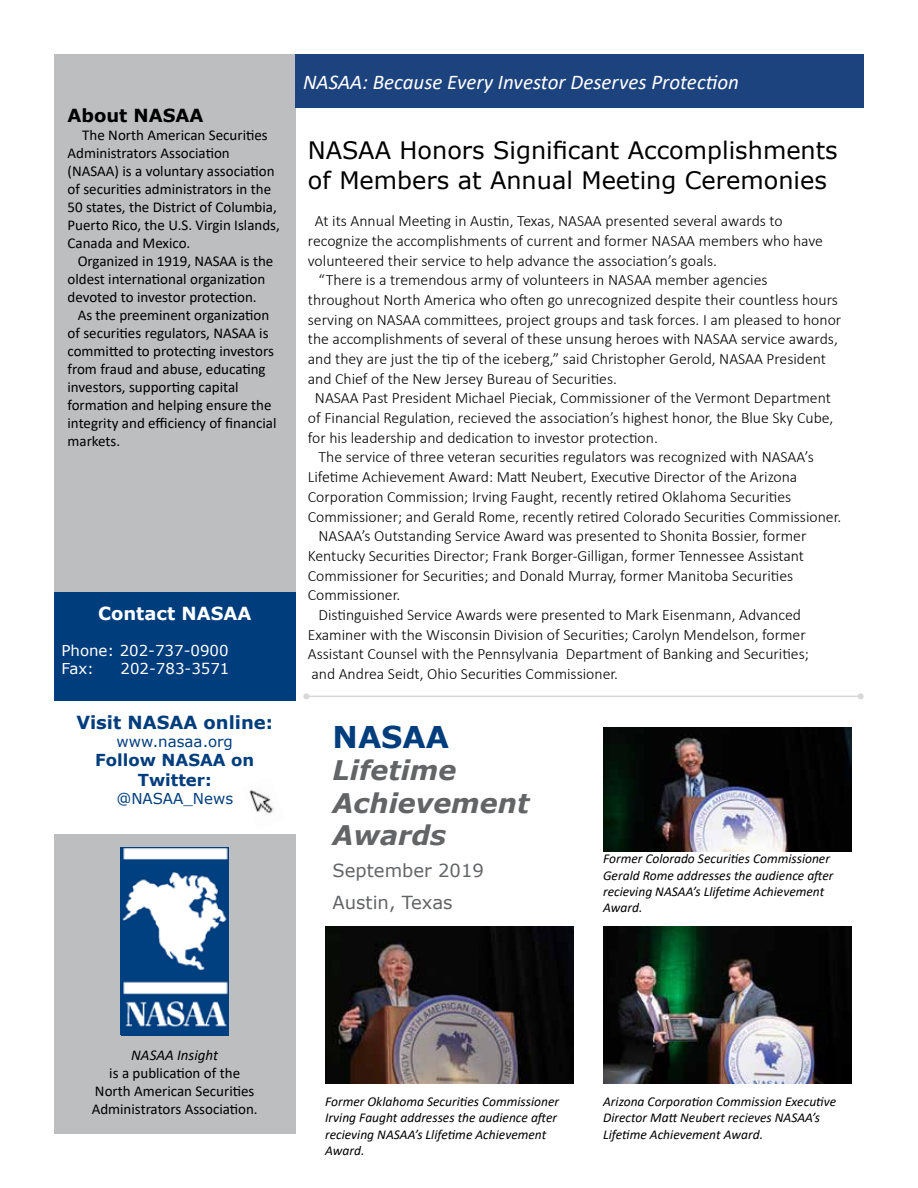
<style>
.page{position:relative;width:918px;height:1188px;background:#fff}
.page>*{position:absolute;margin:0;border:0;box-sizing:border-box;transform-origin:0 0}
.t1{font:700 30px "Verdana";color:#003d7d}
.t2{font:italic 700 27px/32.2px "Verdana";color:#636466}
.t3{font:24px/30px "Verdana";color:#000}
.t4{font:italic 21px "Calibri";color:#fff}
.t5{font:18px/32.2px "Verdana";color:#636466}
.t6{font:700 18px "Verdana";color:#003d7d}
.t7{font:700 18px "Verdana";color:#fff}
.t8{font:700 18px "Verdana";color:#000}
.t9{font:700 16.5px/19.8px "Verdana";color:#003d7d;text-align:center}
.t10{font:300 15.75px "Calibri";color:#000}
.t11{font:15px/18px "Calibri";color:#000}
.t12{font:15px/18px "Verdana";color:#fff}
.t13{font:15px "Verdana";color:#003d7d}
.t14{font:italic 15px "Calibri";color:#000}
.t15{font:italic 13.5px/16.2px "Calibri";color:#000}
</style>
<div class="page">
<div style="left:54px;top:54px;width:242px;height:1080px;background:#bcbec0"></div>
<div style="left:296px;top:54px;width:568px;height:54px;background:#1d437e"></div>
<hr style="left:306px;top:696px;width:555px;height:1px;background:#d7d8da">
<svg style="left:303px;top:693px;width:6px;height:6px"></svg>
<svg style="left:858px;top:693px;width:6px;height:6px"></svg>
<div style="left:54px;top:592px;width:242px;height:109px;background:#003d7d"></div>
<div style="left:54px;top:701px;width:242px;height:133px;background:#fff"></div>
<img style="left:249px;top:789px;width:26px;height:26px">
<img style="left:121px;top:847px;width:108px;height:187px">
<img style="left:603px;top:728px;width:249px;height:123px">
<img style="left:325px;top:927px;width:249px;height:156px">
<img style="left:603px;top:927px;width:249px;height:156px">
<p class="t8" style="left:68px;top:103px;width:138px">About NASAA</p>
<p class="t11" style="left:67px;top:125px;width:214px;text-indent:15px">The North American Securities<br>Administrators Association (NASAA) is a voluntary association of securities administrators in the<br>50 states, the District of Columbia,<br>Puerto Rico, the U.S. Virgin Islands,<br>Canada and Mexico.</p>
<p class="t11" style="left:67px;top:251px;width:207px;text-indent:10px">Organized in 1919, NASAA is the oldest international organization devoted to investor protection.</p>
<p class="t11" style="left:67px;top:305px;width:211px;text-indent:10px">As the preeminent organization of securities regulators, NASAA is committed to protecting investors from fraud and abuse, educating investors, supporting capital formation and helping ensure the integrity and efficiency of financial markets.</p>
<p class="t7" style="left:98px;top:600px;width:155px">Contact NASAA</p>
<p class="t12" style="left:62px;top:641px;width:169px">Phone: 202-737-0900<br>Fax:</p>
<p class="t12" style="left:120px;top:659px;width:111px">202-783-3571</p>
<p class="t6" style="left:76px;top:709px;width:198px">Visit NASAA online:</p>
<p class="t13" style="left:117px;top:731px;width:118px">www.nasaa.org</p>
<p class="t9" style="left:95px;top:750px;width:161px">Follow NASAA on<br>Twitter:</p>
<p class="t13" style="left:116px;top:788px;width:118px">@NASAA_News</p>
<h3 class="t4" style="left:303px;top:68px;width:438px">NASAA: Because Every Investor Deserves Protection</h3>
<h3 class="t3" style="left:308px;top:135px;width:531px">NASAA Honors Significant Accomplishments of Members at Annual Meeting Ceremonies</h3>
<p class="t10" style="left:315px;top:211px;width:469px">At its Annual Meeting in Austin, Texas, NASAA presented several awards to</p>
<p class="t10" style="left:308px;top:231px;width:517px">recognize the accomplishments of current and former NASAA members who have</p>
<p class="t10" style="left:308px;top:251px;width:411px">volunteered their service to help advance the association’s goals.</p>
<p class="t10" style="left:319px;top:270px;width:451px">“There is a tremendous army of volunteers in NASAA member agencies</p>
<p class="t10" style="left:308px;top:290px;width:531px">throughout North America who often go unrecognized despite their countless hours</p>
<p class="t10" style="left:308px;top:310px;width:535px">serving on NASAA committees, project groups and task forces. I am pleased to honor</p>
<p class="t10" style="left:308px;top:329px;width:531px">the accomplishments of several of these unsung heroes with NASAA service awards,</p>
<p class="t10" style="left:308px;top:349px;width:520px">and they are just the tip of the iceberg,” said Christopher Gerold, NASAA President</p>
<p class="t10" style="left:308px;top:369px;width:311px">and Chief of the New Jersey Bureau of Securities.</p>
<p class="t10" style="left:315px;top:388px;width:517px">NASAA Past President Michael Pieciak, Commissioner of the Vermont Department</p>
<p class="t10" style="left:308px;top:408px;width:527px">of Financial Regulation, recieved the association’s highest honor, the Blue Sky Cube,</p>
<p class="t10" style="left:308px;top:428px;width:352px">for his leadership and dedication to investor protection.</p>
<p class="t10" style="left:319px;top:447px;width:497px">The service of three veteran securities regulators was recognized with NASAA’s</p>
<p class="t10" style="left:308px;top:467px;width:491px">Lifetime Achievement Award: Matt Neubert, Executive Director of the Arizona</p>
<p class="t10" style="left:308px;top:487px;width:485px">Corporation Commission; Irving Faught, recently retired Oklahoma Securities</p>
<p class="t10" style="left:308px;top:507px;width:535px">Commissioner; and Gerald Rome, recently retired Colorado Securities Commissioner.</p>
<p class="t10" style="left:319px;top:526px;width:489px">NASAA’s Outstanding Service Award was presented to Shonita Bossier, former</p>
<p class="t10" style="left:308px;top:546px;width:498px">Kentucky Securities Director; Frank Borger-Gilligan, former Tennessee Assistant</p>
<p class="t10" style="left:308px;top:566px;width:487px">Commissioner for Securities; and Donald Murray, former Manitoba Securities</p>
<p class="t10" style="left:308px;top:585px;width:94px">Commissioner.</p>
<p class="t10" style="left:319px;top:605px;width:484px">Distinguished Service Awards were presented to Mark Eisenmann, Advanced</p>
<p class="t10" style="left:308px;top:625px;width:499px">Examiner with the Wisconsin Division of Securities; Carolyn Mendelson, former</p>
<p class="t10" style="left:308px;top:644px;width:503px">Assistant Counsel with the Pennsylvania Department of Banking and Securities;</p>
<p class="t10" style="left:311px;top:664px;width:308px">and Andrea Seidt, Ohio Securities Commissioner.</p>
<h1 class="t1" style="left:333px;top:716px;width:118px">NASAA</h1>
<h2 class="t2" style="left:333px;top:754px;width:198px">Lifetime<br>Achievement<br>Awards</h2>
<p class="t5" style="left:333px;top:854px;width:153px">September 2019<br>Austin, Texas</p>
<p class="t15" style="left:603px;top:850px;width:232px">Former Colorado Securities Commissioner Gerald Rome addresses the audience after recieving NASAA’s Llifetime Achievement Award.</p>
<p class="t14" style="left:131px;top:1044px;width:88px">NASAA Insight</p>
<p class="t11" style="left:92px;top:1063px;width:168px;text-align:center">is a publication of the<br>North American Securities<br>Administrators Association.</p>
<p class="t15" style="left:325px;top:1093px;width:235px">Former Oklahoma Securities Commissioner Irving Faught addresses the audience after recieving NASAA’s Llifetime Achievement Award.</p>
<p class="t15" style="left:603px;top:1093px;width:235px">Arizona Corporation Commission Executive<br>Director Matt Neubert recieves NASAA’s<br>Lifetime Achievement Award.</p>
</div>
